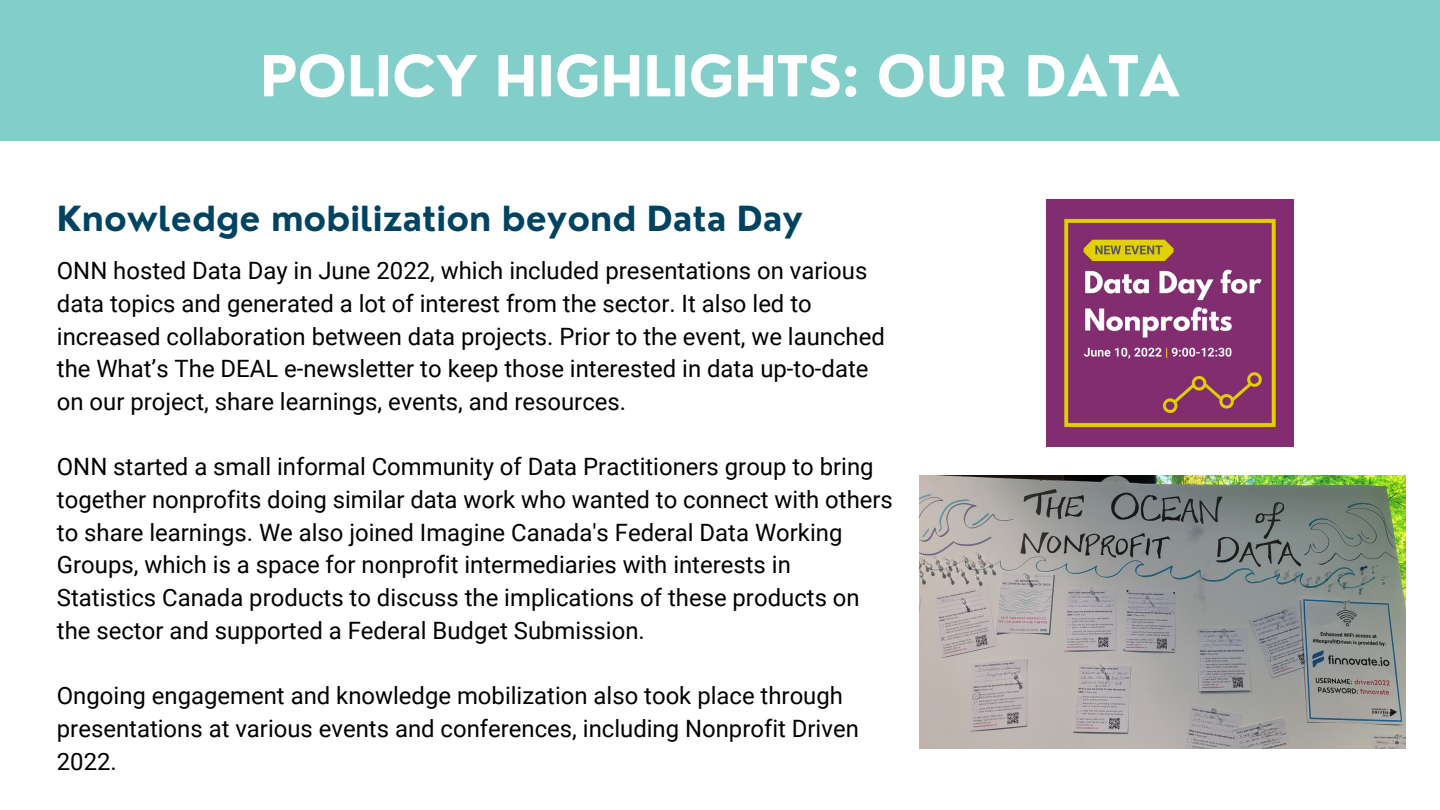
<style>
.page{position:relative;width:1440px;height:810px;background:#fff}
.page>*{position:absolute;margin:0;border:0;box-sizing:border-box;transform-origin:0 0}
.t1{font:700 55px "Nourd";color:#fff}
.t2{font:700 33.8px "Nourd";color:#004361}
.t3{font:23.9px/32.7px "Roboto";color:#000}
</style>
<div class="page">
<div style="left:0;top:0;width:1440px;height:141px;background:#82cfca"></div>
<img style="left:919px;top:476px;width:486px;height:273px">
<img style="left:1047px;top:199px;width:246px;height:247px">
<p class="t1" style="left:260px;top:41px;width:922px">POLICY HIGHLIGHTS: OUR DATA</p>
<p class="t2" style="left:57px;top:197px;width:748px">Knowledge mobilization beyond Data Day</p>
<p class="t3" style="left:57px;top:255px;width:830px">ONN hosted Data Day in June 2022, which included presentations on various data topics and generated a lot of interest from the sector. It also led to increased collaboration between data projects. Prior to the event, we launched the What’s The DEAL e-newsletter to keep those interested in data up-to-date on our project, share learnings, events, and resources.</p>
<p class="t3" style="left:57px;top:451px;width:838px">ONN started a small informal Community of Data Practitioners group to bring together nonprofits doing similar data work who wanted to connect with others to share learnings. We also joined Imagine Canada's Federal Data Working Groups, which is a space for nonprofit intermediaries with interests in Statistics Canada products to discuss the implications of these products on the sector and supported a Federal Budget Submission.</p>
<p class="t3" style="left:57px;top:680px;width:803px">Ongoing engagement and knowledge mobilization also took place through presentations at various events and conferences, including Nonprofit Driven<br>2022.</p>
</div>
